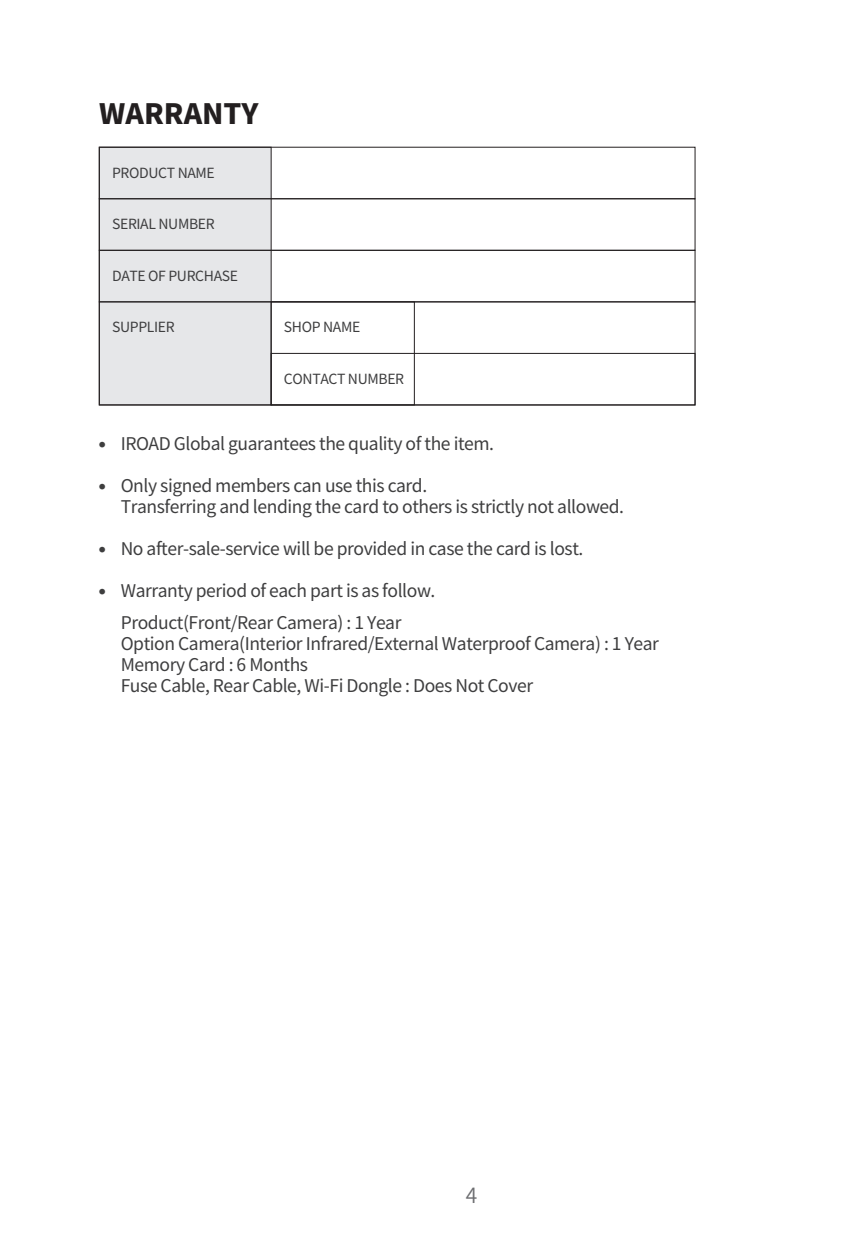
<style>
.page{position:relative;width:844px;height:1241px;background:#fff}
.page>*{position:absolute;margin:0;border:0;box-sizing:border-box;transform-origin:0 0}
.t1{font:900 28px "Noto Sans CJ Kkr";letter-spacing:-.005em;color:#231f20}
.t2{font:600 21px "Noto Sans CJ Kkr";color:#6c6d70}
.t3{font:17.5px/21px "Noto Sans CJ Kkr";letter-spacing:-.025em;color:#3e3e3f}
.t4{font:14px "Noto Sans CJ Kkr";letter-spacing:-.025em;color:#3e3e3f}
.t5{font:6.3px "Noto Sans CJ Kkr";color:#3e3e3f}
</style>
<div class="page">
<div style="left:99px;top:147px;width:172px;height:258px;background:#e6e7e9"></div>
<div style="left:99px;top:198px;width:596px;height:52px;border:1px solid #231f20"></div>
<div style="left:99px;top:250px;width:596px;height:52px;border:1px solid #231f20"></div>
<div style="left:99px;top:301px;width:596px;height:104px;border:1px solid #231f20"></div>
<div style="left:271px;top:301px;width:143px;height:104px;border:1px solid #231f20"></div>
<div style="left:271px;top:353px;width:424px;height:52px;border:1px solid #231f20"></div>
<h1 class="t1" style="left:99px;top:98px;width:161px">WARRANTY</h1>
<p class="t4" style="left:112px;top:165px;width:104px">PRODUCT NAME</p>
<p class="t4" style="left:112px;top:216px;width:104px">SERIAL NUMBER</p>
<p class="t4" style="left:112px;top:267px;width:127px">DATE OF PURCHASE</p>
<p class="t4" style="left:112px;top:319px;width:64px">SUPPLIER</p>
<p class="t4" style="left:284px;top:319px;width:78px">SHOP NAME</p>
<p class="t4" style="left:284px;top:370px;width:122px">CONTACT NUMBER</p>
<p class="t5" style="left:99px;top:441px;width:8px">●</p>
<p class="t5" style="left:99px;top:483px;width:8px">●</p>
<p class="t5" style="left:99px;top:546px;width:8px">●</p>
<p class="t5" style="left:99px;top:588px;width:8px">●</p>
<p class="t3" style="left:121px;top:433px;width:375px">IROAD Global guarantees the quality of the item.</p>
<p class="t3" style="left:121px;top:475px;width:505px">Only signed members can use this card.<br>Transferring and lending the card to others is strictly not allowed.</p>
<p class="t3" style="left:121px;top:538px;width:464px">No after-sale-service will be provided in case the card is lost.</p>
<p class="t3" style="left:121px;top:575px;width:316px;line-height:31.5px">Warranty period of each part is as follow.<br>Product(Front/Rear Camera) : 1 Year</p>
<p class="t3" style="left:121px;top:633px;width:539px">Option Camera(Interior Infrared/External Waterproof Camera) : 1 Year<br>Memory Card : 6 Months<br>Fuse Cable, Rear Cable, Wi-Fi Dongle : Does Not Cover</p>
<p class="t2" style="left:465px;top:1183px;width:13px">4</p>
</div>
